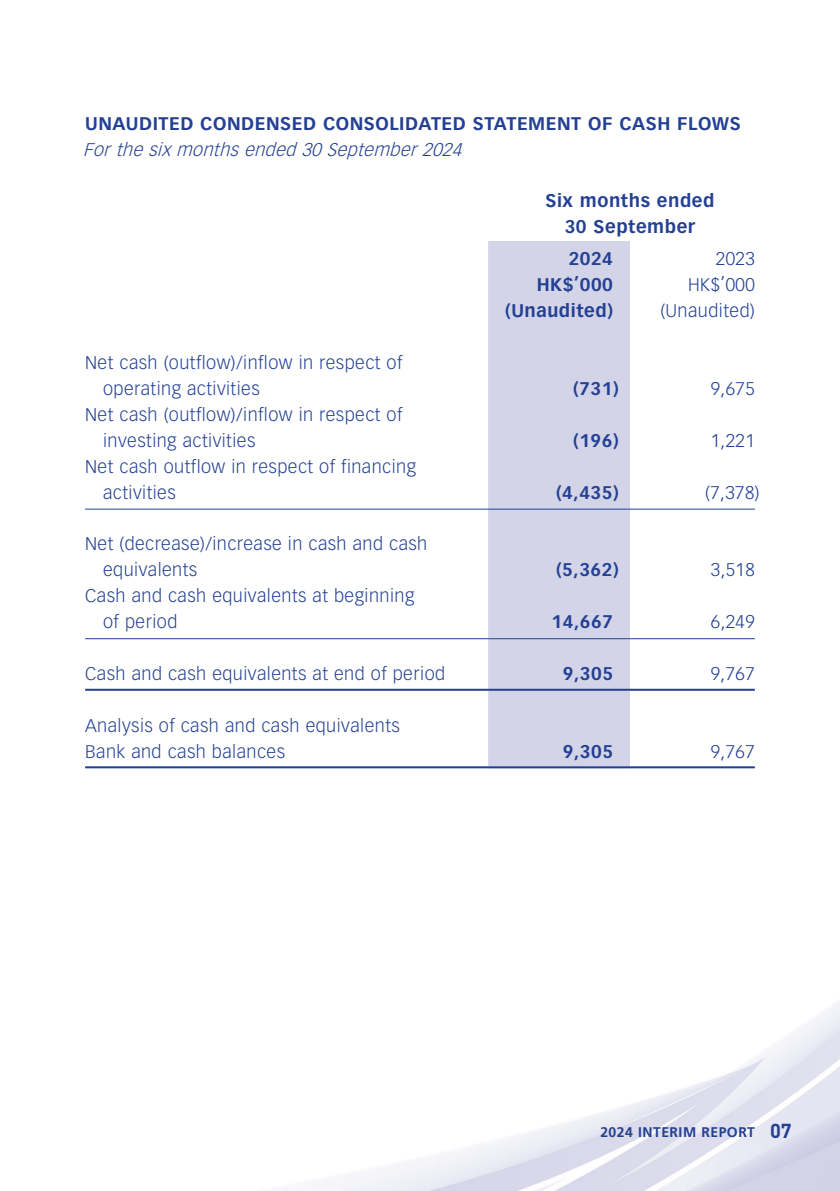
<style>
.page{position:relative;width:840px;height:1191px;background:#fff}
.page>*{position:absolute;margin:0;border:0;box-sizing:border-box;transform-origin:0 0}
.t1{font:300 18px/26px "Vectora LT Std";letter-spacing:.025em;color:#234093}
.t2{font:700 18px/26px "Vectora LT Std";letter-spacing:.03em;color:#234093;text-align:center}
.t3{font:italic 300 18px "Vectora LT Std";color:#234093}
.t4{font:700 14px "Frutiger LT Std";letter-spacing:.035em;color:#234093}
.s1{font-family:"DIN";font-size:20px}
</style>
<div class="page">
<img style="left:85px;top:241px;width:754px;height:950px">
<div style="left:488px;top:241px;width:141px;height:525px;background:#d4d4e8"></div>
<hr style="left:85px;top:508px;width:403px;height:1px;background:#234093">
<hr style="left:488px;top:508px;width:141px;height:1px;background:#234093">
<hr style="left:629px;top:508px;width:125px;height:1px;background:#234093">
<hr style="left:85px;top:638px;width:403px;height:1px;background:#234093">
<hr style="left:488px;top:638px;width:141px;height:1px;background:#234093">
<hr style="left:629px;top:638px;width:125px;height:1px;background:#234093">
<hr style="left:85px;top:689px;width:403px;height:2px;background:#234093">
<hr style="left:488px;top:689px;width:141px;height:2px;background:#234093">
<hr style="left:629px;top:689px;width:125px;height:2px;background:#234093">
<hr style="left:85px;top:766px;width:403px;height:2px;background:#234093">
<hr style="left:488px;top:766px;width:141px;height:2px;background:#234093">
<hr style="left:629px;top:766px;width:125px;height:2px;background:#234093">
<p class="t2" style="left:85px;top:110px;width:656px">UNAUDITED CONDENSED CONSOLIDATED STATEMENT OF CASH FLOWS</p>
<p class="t3" style="left:83px;top:139px;width:385px">Forthe sixmonthsended 30 September2024</p>
<p class="t2" style="left:545px;top:188px;width:170px">Six months ended<br>30 September</p>
<p class="t2" style="left:568px;top:245px;width:46px">2024</p>
<p class="t1" style="left:715px;top:245px;width:40px">2023</p>
<p class="t2" style="left:536px;top:271px;width:78px">HK$’000</p>
<p class="t1" style="left:687px;top:271px;width:68px">HK$’000</p>
<p class="t2" style="left:505px;top:297px;width:109px">(Unaudited)</p>
<p class="t1" style="left:660px;top:297px;width:96px">(Unaudited)</p>
<p class="t1" style="left:103px;top:349px;width:300px;text-indent:-18px">Net cash (outflow)/inflow in respect of operating activities</p>
<p class="t2" style="left:573px;top:375px;width:47px">(731)</p>
<p class="t1" style="left:710px;top:375px;width:45px">9,675</p>
<p class="t1" style="left:103px;top:401px;width:300px;text-indent:-18px">Net cash (outflow)/inflow in respect of investing activities</p>
<p class="t1" style="left:103px;top:453px;width:314px;text-indent:-18px">Net cash outflow in respect of financing activities</p>
<p class="t1" style="left:103px;top:531px;width:325px;text-indent:-18px">Net (decrease)/increase in cash and cash equivalents</p>
<p class="t1" style="left:103px;top:583px;width:312px;text-indent:-18px">Cash and cash equivalents at beginning of period</p>
<p class="t2" style="left:573px;top:427px;width:47px">(196)</p>
<p class="t1" style="left:710px;top:427px;width:45px">1,221</p>
<p class="t2" style="left:555px;top:479px;width:64px">(4,435)</p>
<p class="t1" style="left:704px;top:479px;width:56px">(7,378)</p>
<p class="t2" style="left:555px;top:557px;width:64px">(5,362)</p>
<p class="t1" style="left:710px;top:557px;width:45px">3,518</p>
<p class="t2" style="left:551px;top:609px;width:63px">14,667</p>
<p class="t1" style="left:710px;top:609px;width:45px">6,249</p>
<p class="t1" style="left:85px;top:661px;width:361px">Cash and cash equivalents at end of period</p>
<p class="t2" style="left:562px;top:660px;width:52px">9,305</p>
<p class="t1" style="left:710px;top:661px;width:45px">9,767</p>
<p class="t1" style="left:85px;top:712px;width:316px">Analysis of cash and cash equivalents<br>Bank and cash balances</p>
<p class="t2" style="left:562px;top:738px;width:52px">9,305</p>
<p class="t1" style="left:710px;top:738px;width:45px">9,767</p>
<p class="t4" style="left:600px;top:1124px;width:193px">2024 INTERIM REPORT <span class="s1">07</span></p>
</div>
